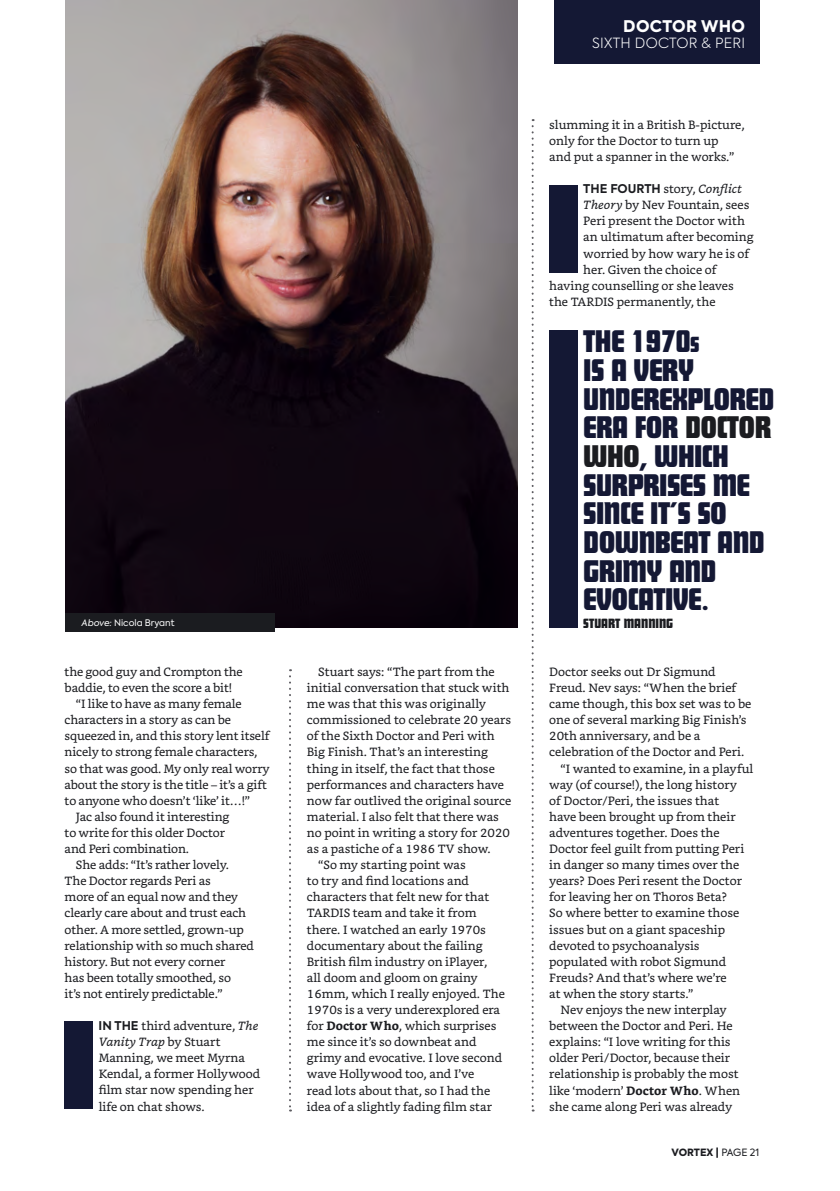
<style>
.page{position:relative;width:840px;height:1191px;background:#fff}
.page>*{position:absolute;margin:0;border:0;box-sizing:border-box;transform-origin:0 0}
.t1{font:30.8px/28.6px "Futura Display BQ";letter-spacing:-.02em;color:#141834}
.t2{font:800 16px "Axiforma";letter-spacing:.02em;color:#fff}
.t3{font:300 14px "Axiforma";letter-spacing:.02em;color:#fff}
.t4{font:13.2px "Futura Display BQ";color:#1b1c20}
.t5{font:12px/16px "Bookerly";color:#1b1c20}
.t6{font:700 12px "Axiforma";color:#1b1c20}
.t7{font:800 10px "Axiforma";color:#1b1c20}
.t8{font:9px "Axiforma";color:#fff}
.s1{font-style:italic}
.s2{font-family:"Axiforma";font-weight:700}
.s3{font-weight:700}
.s4{font-family:"Bookerly";font-weight:400}
.s5{font-family:"Bookerly";font-weight:400;font-style:italic}
.s6{font-size:21.6px}
.s7{color:#1b1c20}
.s8{font-weight:400}
</style>
<div class="page">
<div style="left:65px;top:1021px;width:28px;height:88px;background:#141834"></div>
<div style="left:549px;top:185px;width:28px;height:87px;background:#141834"></div>
<svg style="left:531px;top:119px;width:2px;height:992px"></svg>
<svg style="left:289px;top:669px;width:2px;height:442px"></svg>
<img style="left:65px;top:0;width:451px;height:627px">
<div style="left:65px;top:614px;width:209px;height:18px;background:#1b1c20"></div>
<div style="left:549px;top:331px;width:28px;height:296px;background:#141834"></div>
<div style="left:553px;top:0;width:205px;height:64px;background:#141834"></div>
<p class="t8" style="left:82px;top:616px;width:94px"><span class="s1">Above:</span> Nicola Bryant</p>
<p class="t5" style="left:65px;top:664px;width:179px">the good guy and Crompton the baddie, to even the score a bit!</p>
<p class="t5" style="left:65px;top:696px;width:206px;text-indent:11px">“I like to have as many female characters in a story as can be squeezed in, and this story lent itself nicely to strong female characters, so that was good. My only real worry about the story is the title – it’s a gift to anyone who doesn’t ‘like’ it…!”</p>
<p class="t5" style="left:65px;top:808px;width:166px;text-indent:11px">Jac also found it interesting to write for this older Doctor and Peri combination.</p>
<p class="t5" style="left:65px;top:857px;width:191px;text-indent:11px">She adds: “It’s rather lovely.<br>The Doctor regards Peri as<br>more of an equal now and they clearly care about and trust each other. A more settled, grown-up relationship with so much shared history. But not every corner<br>has been totally smoothed, so<br>it’s not entirely predictable.”</p>
<p class="t5" style="left:98px;top:1017px;width:163px"><span class="s2">IN THE</span> third adventure, <span class="s1">The<br>Vanity Trap</span> by Stuart<br>Manning, we meet Myrna<br>Kendal, a former Hollywood film star now spending her life on chat shows.</p>
<p class="t5" style="left:307px;top:664px;width:206px;text-indent:11px">Stuart says: “The part from the initial conversation that stuck with me was that this was originally commissioned to celebrate 20 years of the Sixth Doctor and Peri with Big Finish. That’s an interesting thing in itself, the fact that those performances and characters have now far outlived the original source material. I also felt that there was no point in writing a story for 2020 as a pastiche of a 1986 TV show.</p>
<p class="t5" style="left:307px;top:857px;width:199px;text-indent:11px">“So my starting point was<br>to try and find locations and characters that felt new for that<br>TARDIS team and take it from there. I watched an early 1970s documentary about the failing<br>British film industry on iPlayer,<br>all doom and gloom on grainy<br>16mm, which I really enjoyed. The<br>1970s is a very underexplored era for <span class="s3">Doctor Who</span>, which surprises me since it’s so downbeat and grimy and evocative. I love second wave Hollywood too, and I’ve<br>read lots about that, so I had the idea of a slightly fading film star</p>
<h2 class="t2" style="left:623px;top:15px;width:123px">DOCTOR WHO</h2>
<p class="t3" style="left:592px;top:34px;width:154px">SIXTH DOCTOR &amp; PERI</p>
<p class="t5" style="left:549px;top:117px;width:197px">slumming it in a British B-picture, only for the Doctor to turn up<br>and put a spanner in the works.”</p>
<p class="t6" style="left:583px;top:181px;width:160px">THE FOURTH <span class="s4">story,</span> <span class="s5">Conflict</span></p>
<p class="t5" style="left:583px;top:197px;width:167px"><span class="s1">Theory</span> by Nev Fountain, sees</p>
<p class="t5" style="left:583px;top:213px;width:163px">Peri present the Doctor with</p>
<p class="t5" style="left:583px;top:229px;width:172px">an ultimatum after becoming</p>
<p class="t5" style="left:583px;top:245px;width:167px">worried by how wary he is of</p>
<p class="t5" style="left:583px;top:261px;width:135px">her. Given the choice of</p>
<p class="t5" style="left:549px;top:277px;width:186px">having counselling or she leaves</p>
<p class="t5" style="left:549px;top:294px;width:168px">the TARDIS permanently, the</p>
<h1 class="t1" style="left:583px;top:327px;width:193px">THE 1970<span class="s6">s<br></span>IS A VERY<br>UNDEREXPLORED<br>ERA FOR <span class="s7">DOCTOR<br>WHO</span>, WHICH<br>SURPRISES ME<br>SINCE IT’S SO<br>DOWNBEAT AND<br>GRIMY AND<br>EVOCATIVE.</h1>
<p class="t4" style="left:583px;top:615px;width:91px">STUART MANNING</p>
<p class="t5" style="left:549px;top:664px;width:204px">Doctor seeks out Dr Sigmund<br>Freud. Nev says: “When the brief came though, this box set was to be one of several marking Big Finish’s<br>20th anniversary, and be a celebration of the Doctor and Peri.</p>
<p class="t5" style="left:549px;top:760px;width:205px;text-indent:11px">“I wanted to examine, in a playful way (of course!), the long history<br>of Doctor/Peri, the issues that<br>have been brought up from their adventures together. Does the<br>Doctor feel guilt from putting Peri in danger so many times over the years? Does Peri resent the Doctor for leaving her on Thoros Beta?<br>So where better to examine those issues but on a giant spaceship devoted to psychoanalysis populated with robot Sigmund<br>Freuds? And that’s where we’re<br>at when the story starts.”</p>
<p class="t5" style="left:549px;top:1001px;width:192px;text-indent:11px">Nev enjoys the new interplay between the Doctor and Peri. He explains: “I love writing for this older Peri/Doctor, because their relationship is probably the most like ‘modern’ <span class="s3">Doctor Who</span>. When she came along Peri was already</p>
<p class="t7" style="left:671px;top:1145px;width:89px">VORTEX | <span class="s8">PAGE 21</span></p>
</div>
